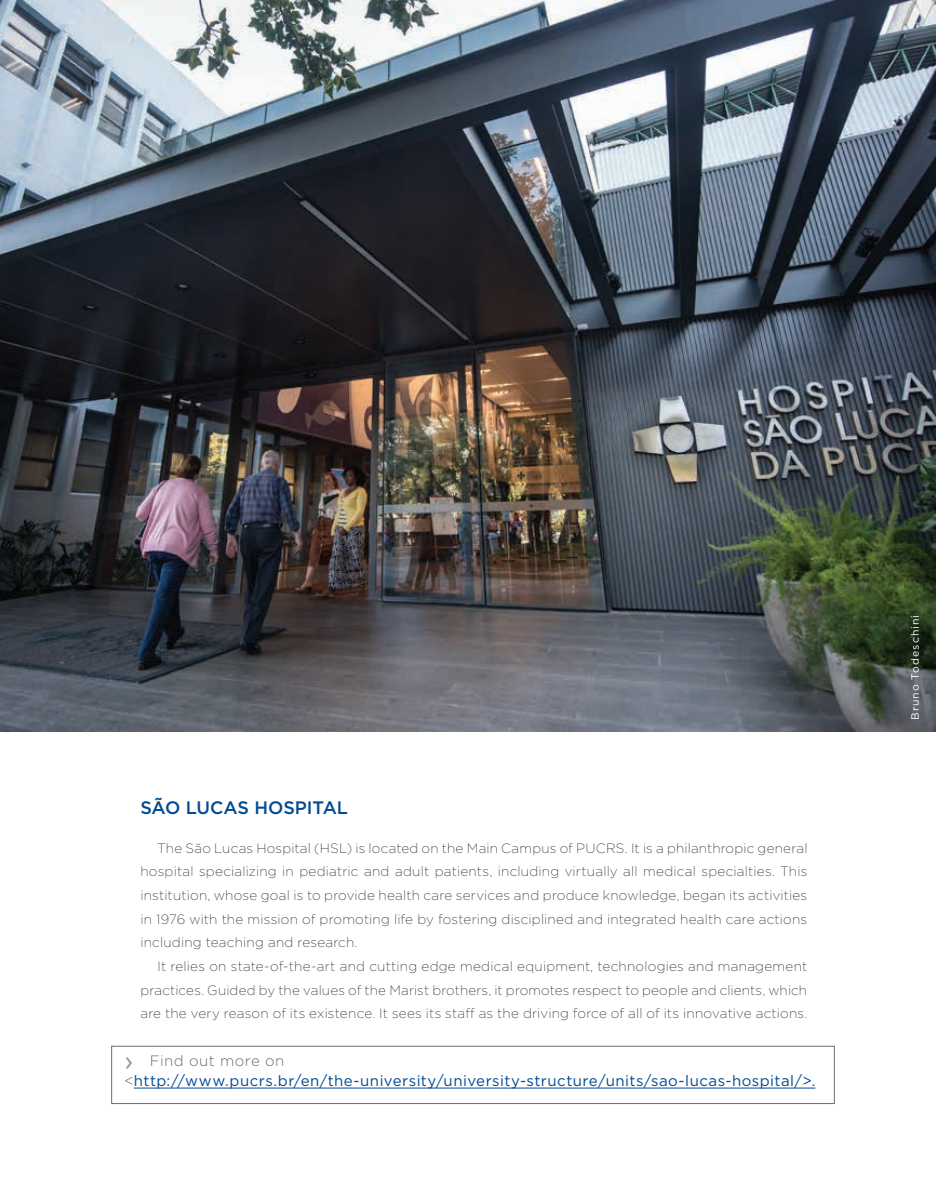
<style>
.page{position:relative;width:936px;height:1191px;background:#fff}
.page>*{position:absolute;margin:0;border:0;box-sizing:border-box;transform-origin:0 0}
.t1{font:500 18px "Gotham";color:#014b92}
.t2{font:15px/20.2px "Gotham";letter-spacing:.03em;color:#014b92}
.t3{font:200 13.5px/23.7px "Gotham";letter-spacing:.015em;color:#231f20;text-align:justify}
.t4{font:10.5px "Gotham";letter-spacing:.095em;color:#fff}
.s1{font-size:27px;color:#939598}
.s2{font-weight:300;color:#6c6d70}
</style>
<div class="page">
<div style="left:111px;top:1046px;width:723px;height:57px;border:1px solid #6c6d70"></div>
<img style="left:0;top:0;width:935px;height:731px">
<hr style="left:134px;top:1087px;width:681px;height:1px;background:#014b92">
<h1 class="t1" style="left:140px;top:796px;width:209px">SÃO LUCAS HOSPITAL</h1>
<p class="t3" style="left:140px;top:835px;width:668px;text-indent:17px">The São Lucas Hospital (HSL) is located on the Main Campus of PUCRS. It is a philanthropic general hospital specializing in pediatric and adult patients, including virtually all medical specialties. This institution, whose goal is to provide health care services and produce knowledge, began its activities in 1976 with the mission of promoting life by fostering disciplined and integrated health care actions including teaching and research.</p>
<p class="t3" style="left:140px;top:954px;width:668px;text-indent:17px">It relies on state-of-the-art and cutting edge medical equipment, technologies and management practices. Guided by the values of the Marist brothers, it promotes respect to people and clients, which are the very reason of its existence. It sees its staff as the driving force of all of its innovative actions.</p>
<p class="t2" style="left:124px;top:1050px;width:692px"><span class="s1">›</span> <span class="s2">Find out more on &lt;</span>http://www.pucrs.br/en/the-university/university-structure/units/sao-lucas-hospital/&gt;.</p>
<p class="t4" style="left:908px;top:720px;width:107px;rotate:-90deg">Bruno Todeschini</p>
</div>
